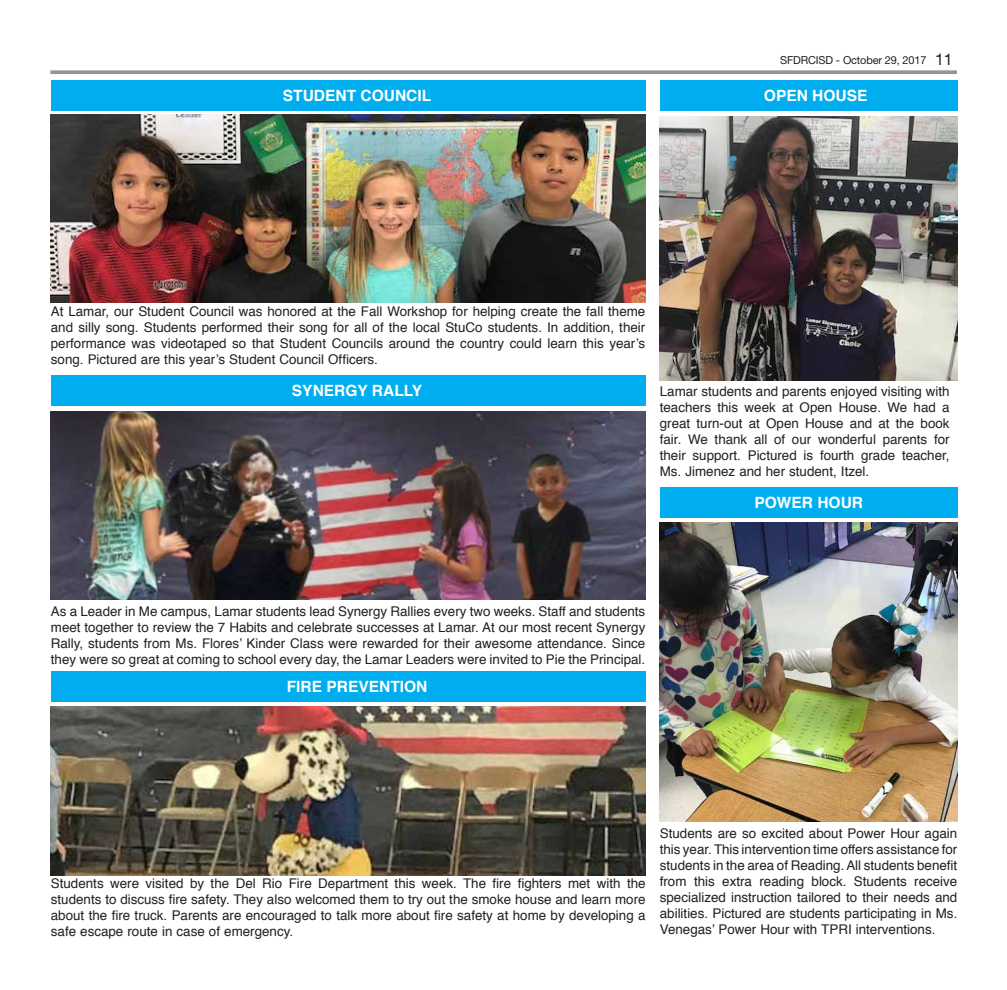
<style>
.page{position:relative;width:1007px;height:990px;background:#fff}
.page>*{position:absolute;margin:0;border:0;box-sizing:border-box;transform-origin:0 0}
.t1{font:700 15.5px "Helvetica";color:#fff}
.t2{font:13.38px/16px "Helvetica";color:#231f20;text-align:justify}
.t3{font:11px "Helvetica Neue";letter-spacing:-.01em;color:#231f20}
.s1{font-size:16px}
</style>
<div class="page">
<svg style="left:50px;top:70px;width:906px;height:4px;background:#9c9ea1"></svg>
<div style="left:51px;top:80px;width:594px;height:31px;background:#00aeef"></div>
<div style="left:659px;top:80px;width:298px;height:31px;background:#00aeef"></div>
<div style="left:51px;top:671px;width:594px;height:31px;background:#00aeef"></div>
<div style="left:659px;top:487px;width:298px;height:31px;background:#00aeef"></div>
<div style="left:51px;top:375px;width:594px;height:31px;background:#00aeef"></div>
<img style="left:51px;top:411px;width:594px;height:189px">
<img style="left:51px;top:114px;width:594px;height:189px">
<img style="left:659px;top:523px;width:298px;height:298px">
<img style="left:659px;top:116px;width:298px;height:265px">
<img style="left:51px;top:707px;width:594px;height:168px">
<p class="t3" style="left:780px;top:53px;width:174px">SFDRCISD - October 29, 2017 <span class="s1">11</span></p>
<p class="t1" style="left:283px;top:85px;width:150px">STUDENT COUNCIL</p>
<p class="t1" style="left:763px;top:85px;width:105px">OPEN HOUSE</p>
<p class="t2" style="left:51px;top:304px;width:596px">At Lamar, our Student Council was honored at the Fall Workshop for helping create the fall theme and silly song. Students performed their song for all of the local StuCo students. In addition, their performance was videotaped so that Student Councils around the country could learn this year’s song. Pictured are this year’s Student Council Officers.</p>
<p class="t1" style="left:292px;top:380px;width:132px">SYNERGY RALLY</p>
<p class="t2" style="left:659px;top:384px;width:291px">Lamar students and parents enjoyed visiting with teachers this week at Open House. We had a great turn-out at Open House and at the book fair. We thank all of our wonderful parents for their support. Pictured is fourth grade teacher, Ms. Jimenez and her student, Itzel.</p>
<p class="t1" style="left:754px;top:492px;width:110px">POWER HOUR</p>
<p class="t2" style="left:51px;top:604px;width:596px">As a Leader in Me campus, Lamar students lead Synergy Rallies every two weeks. Staff and students meet together to review the 7 Habits and celebrate successes at Lamar. At our most recent Synergy Rally, students from Ms. Flores’ Kinder Class were rewarded for their awesome attendance. Since they were so great at coming to school every day, the Lamar Leaders were invited to Pie the Principal.</p>
<p class="t1" style="left:287px;top:676px;width:142px">FIRE PREVENTION</p>
<p class="t2" style="left:51px;top:876px;width:596px">Students were visited by the Del Rio Fire Department this week. The fire fighters met with the students to discuss fire safety. They also welcomed them to try out the smoke house and learn more about the fire truck. Parents are encouraged to talk more about fire safety at home by developing a safe escape route in case of emergency.</p>
<p class="t2" style="left:659px;top:826px;width:299px">Students are so excited about Power Hour again this year. This intervention time offers assistance for students in the area of Reading. All students benefit from this extra reading block. Students receive specialized instruction tailored to their needs and abilities. Pictured are students participating in Ms.<br>Venegas’ Power Hour with TPRI interventions.</p>
</div>
